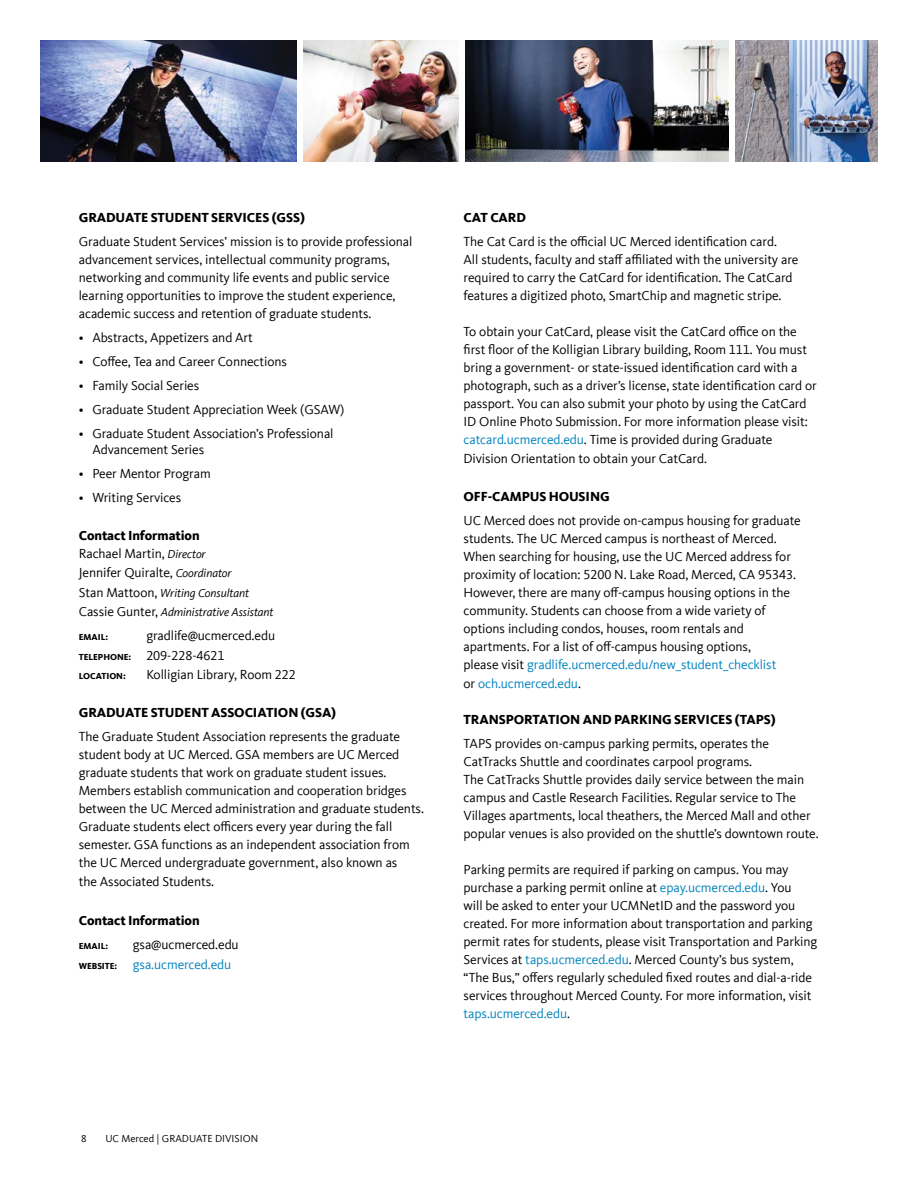
<style>
.page{position:relative;width:918px;height:1188px;background:#fff}
.page>*{position:absolute;margin:0;border:0;box-sizing:border-box;transform-origin:0 0}
.t1{font:13.5px/18px "Kievit Offc Pro";letter-spacing:-.005em;color:#000}
.t2{font:800 13.5px/18px "Kievit Offc Pro";letter-spacing:-.005em;color:#000}
.t3{font:13.5px "Kievit Offc Pro";letter-spacing:-.005em;color:#0083bf}
.t4{font:italic 12px/19.5px "Kievit Offc Pro";letter-spacing:-.005em;color:#000}
.t5{font:10.5px "Kievit Offc Pro";color:#000}
.t6{font:800 9px "Kievit Offc Pro";letter-spacing:-.005em;color:#000}
.s1{font-weight:400}
.s2{font-weight:400;font-style:italic;font-size:12px}
.s3{font-style:italic;font-size:12px}
.s4{font-style:normal;font-size:13.5px}
.s5{font-weight:800;font-size:9px}
.s6{color:#0083bf}
.s7{color:#000}
</style>
<div class="page">
<img style="left:40px;top:40px;width:257px;height:122px">
<img style="left:304px;top:40px;width:155px;height:122px">
<img style="left:736px;top:40px;width:142px;height:122px">
<img style="left:466px;top:40px;width:263px;height:122px">
<p class="t2" style="left:79px;top:208px;width:10px">GRA</p>
<p class="t2" style="left:106px;top:208px;width:200px">DUATE STUDENT SERVICES (GSS)</p>
<p class="t1" style="left:79px;top:232px;width:335px">Graduate Student Services’ mission is to provide professional advancement services, intellectual community programs, networking and community life events and public service learning opportunities to improve the student experience, academic success and retention of graduate students.</p>
<p class="t1" style="left:79px;top:328px;width:176px">• Abstracts, Appetizers and Art</p>
<p class="t1" style="left:79px;top:352px;width:210px">• Coffee, Tea and Career Connections</p>
<p class="t1" style="left:79px;top:376px;width:122px">• Family Social Series</p>
<p class="t1" style="left:79px;top:400px;width:267px">• Graduate Student Appreciation Week (GSAW)</p>
<p class="t1" style="left:92px;top:425px;width:243px;line-height:16.5px;text-indent:-14px">• Graduate Student Association’s Professional<br>Advancement Series</p>
<p class="t1" style="left:79px;top:465px;width:134px">• Peer Mentor Program</p>
<p class="t1" style="left:79px;top:489px;width:104px">• Writing Services</p>
<p class="t2" style="left:79px;top:526px;width:129px">CONTACT INFORMATION<br><span class="s1">Rachael Martin,</span> <span class="s2">Director</span></p>
<p class="t1" style="left:79px;top:564px;width:155px">Jennifer Quiralte, <span class="s3">Coordinator</span></p>
<p class="t4" style="left:79px;top:583px;width:196px"><span class="s4">Stan Mattoon,</span> Writing Consultant<br><span class="s4">Cassie Gunter,</span> Administrative Assistant</p>
<p class="t6" style="left:79px;top:632px;width:12px">EMAIL</p>
<p class="t6" style="left:105px;top:632px;width:4px">:</p>
<p class="t1" style="left:146px;top:627px;width:130px">gradlife@ucmerced.edu</p>
<p class="t6" style="left:79px;top:652px;width:12px">TELEPHO</p>
<p class="t1" style="left:117px;top:646px;width:109px"><span class="s5">NE:</span> 209-228-4621</p>
<p class="t6" style="left:79px;top:671px;width:48px">LOCATION :</p>
<p class="t1" style="left:146px;top:666px;width:151px">Kolligian Library, Room 222</p>
<p class="t2" style="left:79px;top:703px;width:259px">GRADUATE STUDENT ASSOCIATION (GSA)</p>
<p class="t1" style="left:79px;top:727px;width:347px">The Graduate Student Association represents the graduate student body at UC Merced. GSA members are UC Merced graduate students that work on graduate student issues.<br>Members establish communication and cooperation bridges between the UC Merced administration and graduate students.<br>Graduate students elect officers every year during the fall semester. GSA functions as an independent association from the UC Merced undergraduate government, also known as</p>
<p class="t1" style="left:79px;top:873px;width:137px">the Associated Students.</p>
<p class="t2" style="left:79px;top:912px;width:122px">CONTACT INFORMATION</p>
<p class="t6" style="left:79px;top:941px;width:12px">EMAIL</p>
<p class="t6" style="left:105px;top:941px;width:4px">:</p>
<p class="t1" style="left:79px;top:935px;width:161px;line-height:19.5px;text-indent:54px">gsa@ucmerced.edu<br><span class="s5">WEBSITE:</span> <span class="s6">gsa.ucmerced.edu</span></p>
<p class="t2" style="left:464px;top:208px;width:64px">CAT CARD</p>
<p class="t1" style="left:464px;top:232px;width:336px">The Cat Card is the official UC Merced identification card.<br>All students, faculty and staff affiliated with the university are required to carry the CatCard for identification. The CatCard features a digitized photo, SmartChip and magnetic stripe.</p>
<p class="t1" style="left:464px;top:322px;width:355px">To obtain your CatCard, please visit the CatCard office on the first floor of the Kolligian Library building, Room 111. You must bring a government- or state-issued identification card with a photograph, such as a driver’s license, state identification card or passport. You can also submit your photo by using the CatCard ID Online Photo Submission. For more information please visit: <span class="s6">catcard.ucmerced.edu</span>. Time is provided during Graduate</p>
<p class="t1" style="left:464px;top:450px;width:245px">Division Orientation to obtain your CatCard.</p>
<p class="t2" style="left:464px;top:487px;width:47px">OFF-CAMPUS</p>
<p class="t2" style="left:549px;top:487px;width:19px">HOUSI</p>
<p class="t2" style="left:590px;top:487px;width:19px">NG</p>
<p class="t1" style="left:464px;top:511px;width:339px">UC Merced does not provide on-campus housing for graduate students. The UC Merced campus is northeast of Merced.<br>When searching for housing, use the UC Merced address for proximity of location: 5200 N. Lake Road, Merced, CA 95343.<br>However, there are many off-campus housing options in the community. Students can choose from a wide variety of options including condos, houses, room rentals and apartments. For a list of off-campus housing options,<br>please visit <span class="s6">gradlife.ucmerced.edu/new_student_checklist</span></p>
<p class="t3" style="left:464px;top:676px;width:119px"><span class="s7">or</span> och.ucmerced.edu<span class="s7">.</span></p>
<p class="t2" style="left:464px;top:711px;width:314px">TRANSPORTATION AN D PARKING SERVICES (TAPS)</p>
<p class="t1" style="left:464px;top:735px;width:357px">TAPS provides on-campus parking permits, operates the CatTracks Shuttle and coordinates carpool programs.<br>The CatTracks Shuttle provides daily service between the main campus and Castle Research Facilities. Regular service to The Villages apartments, local theathers, the Merced Mall and other popular venues is also provided on the shuttle’s downtown route.</p>
<p class="t1" style="left:464px;top:861px;width:355px">Parking permits are required if parking on campus. You may purchase a parking permit online at <span class="s6">epay.ucmerced.edu</span>. You<br>will be asked to enter your UCMNetID and the password you created. For more information about transportation and parking permit rates for students, please visit Transportation and Parking Services at <span class="s6">taps.ucmerced.edu</span>. Merced County’s bus system, “The Bus,” offers regularly scheduled fixed routes and dial-a-ride services throughout Merced County. For more information, visit <span class="s6">taps.ucmerced.edu</span>.</p>
<p class="t5" style="left:81px;top:1132px;width:7px">8</p>
<p class="t5" style="left:105px;top:1132px;width:154px">UC Merced | GRADUATE DIVISION</p>
</div>
